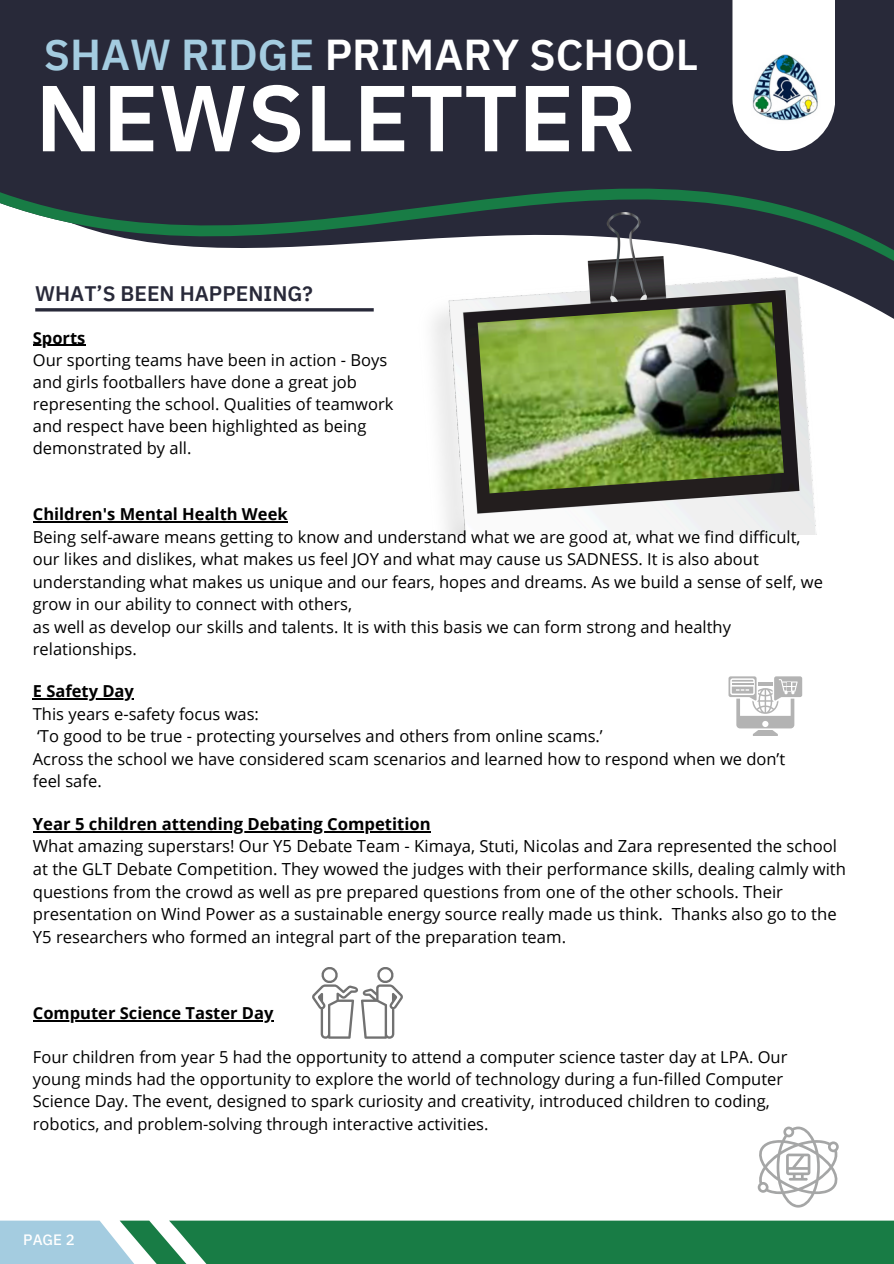
<style>
.page{position:relative;width:894px;height:1264px;background:#fff}
.page>*{position:absolute;margin:0;border:0;box-sizing:border-box;transform-origin:0 0}
.t1{font:600 93.45px "IBM Plex Sans Thai";color:#fff}
.t2{font:600 43.05px "IBM Plex Sans Thai";color:#fff}
.t3{font:600 21px "IBM Plex Sans Thai";color:#282939}
.t4{font:16.65px/22.5px "Open Sans";color:#000}
.t5{font:700 16.65px "Open Sans";color:#000}
.t6{font:16.5px/22px "Open Sans";color:#000}
.t7{font:700 16.5px "Open Sans";color:#000}
.t8{font:500 15px "IBM Plex Sans Thai";color:#fff}
.s1{color:#a4cce0}
</style>
<div class="page">
<div style="left:0;top:0;width:893px;height:108px;background:#282939"></div>
<svg style="left:0;top:108px;width:893px;height:238px;fill:#282939"></svg>
<svg style="left:0;top:1220px;width:893px;height:43px;background:#378e64"></svg>
<svg style="left:732px;top:0;width:103px;height:151px"></svg>
<hr style="left:35px;top:308px;width:338px;height:3px;background:#282939">
<img style="left:746px;top:55px;width:75px;height:68px">
<img style="left:417px;top:212px;width:404px;height:322px">
<svg style="left:728px;top:676px;width:74px;height:60px"></svg>
<svg style="left:312px;top:967px;width:91px;height:71px"></svg>
<svg style="left:757px;top:1126px;width:81px;height:81px"></svg>
<img style="left:477px;top:302px;width:306px;height:191px">
<hr style="left:33px;top:345px;width:52px;height:1px;background:#000">
<hr style="left:33px;top:521px;width:254px;height:1px;background:#000">
<hr style="left:33px;top:698px;width:101px;height:1px;background:#000">
<hr style="left:33px;top:831px;width:397px;height:1px;background:#000">
<hr style="left:33px;top:1020px;width:240px;height:1px;background:#000">
<h1 class="t2" style="left:44px;top:30px;width:656px"><span class="s1">SHAW RIDGE</span> PRIMARY SCHOOL</h1>
<h3 class="t1" style="left:35px;top:64px;width:602px">NEWSLETTER</h3>
<p class="t3" style="left:35px;top:282px;width:279px">WHAT’S BEEN HAPPENING?</p>
<p class="t7" style="left:33px;top:326px;width:54px">Sports</p>
<h2 class="t6" style="left:33px;top:348px;width:362px">Our sporting teams have been in action - Boys and girls footballers have done a great job representing the school. Qualities of teamwork and respect have been highlighted as being demonstrated by all.</h2>
<p class="t7" style="left:33px;top:502px;width:256px">Children's Mental Health Week</p>
<p class="t6" style="left:33px;top:525px;width:791px;line-height:22.5px">Being self-aware means getting to know and understand what we are good at, what we find difficult, our likes and dislikes, what makes us feel JOY and what may cause us SADNESS. It is also about understanding what makes us unique and our fears, hopes and dreams. As we build a sense of self, we grow in our ability to connect with others,</p>
<p class="t6" style="left:33px;top:615px;width:699px;line-height:22.5px">as well as develop our skills and talents. It is with this basis we can form strong and healthy relationships.</p>
<p class="t7" style="left:33px;top:679px;width:103px">E Safety Day</p>
<p class="t6" style="left:33px;top:702px;width:227px">This years e-safety focus was:</p>
<p class="t6" style="left:37px;top:724px;width:567px">‘To good to be true - protecting yourselves and others from online scams.’</p>
<p class="t6" style="left:33px;top:747px;width:753px;line-height:22.5px">Across the school we have considered scam scenarios and learned how to respond when we don’t feel safe.</p>
<p class="t5" style="left:33px;top:812px;width:399px">Year 5 children attending Debating Competition</p>
<p class="t4" style="left:33px;top:834px;width:814px">What amazing superstars! Our Y5 Debate Team - Kimaya, Stuti, Nicolas and Zara represented the school at the GLT Debate Competition. They wowed the judges with their performance skills, dealing calmly with questions from the crowd as well as pre prepared questions from one of the other schools. Their presentation on Wind Power as a sustainable energy source really made us think. Thanks also go to the Y5 researchers who formed an integral part of the preparation team.</p>
<p class="t7" style="left:33px;top:1001px;width:242px">Computer Science Taster Day</p>
<p class="t6" style="left:33px;top:1045px;width:755px">Four children from year 5 had the opportunity to attend a computer science taster day at LPA. Our young minds had the opportunity to explore the world of technology during a fun-filled Computer Science Day. The event, designed to spark curiosity and creativity, introduced children to coding, robotics, and problem-solving through interactive activities.</p>
<p class="t8" style="left:23px;top:1231px;width:53px">PAGE 2</p>
</div>
